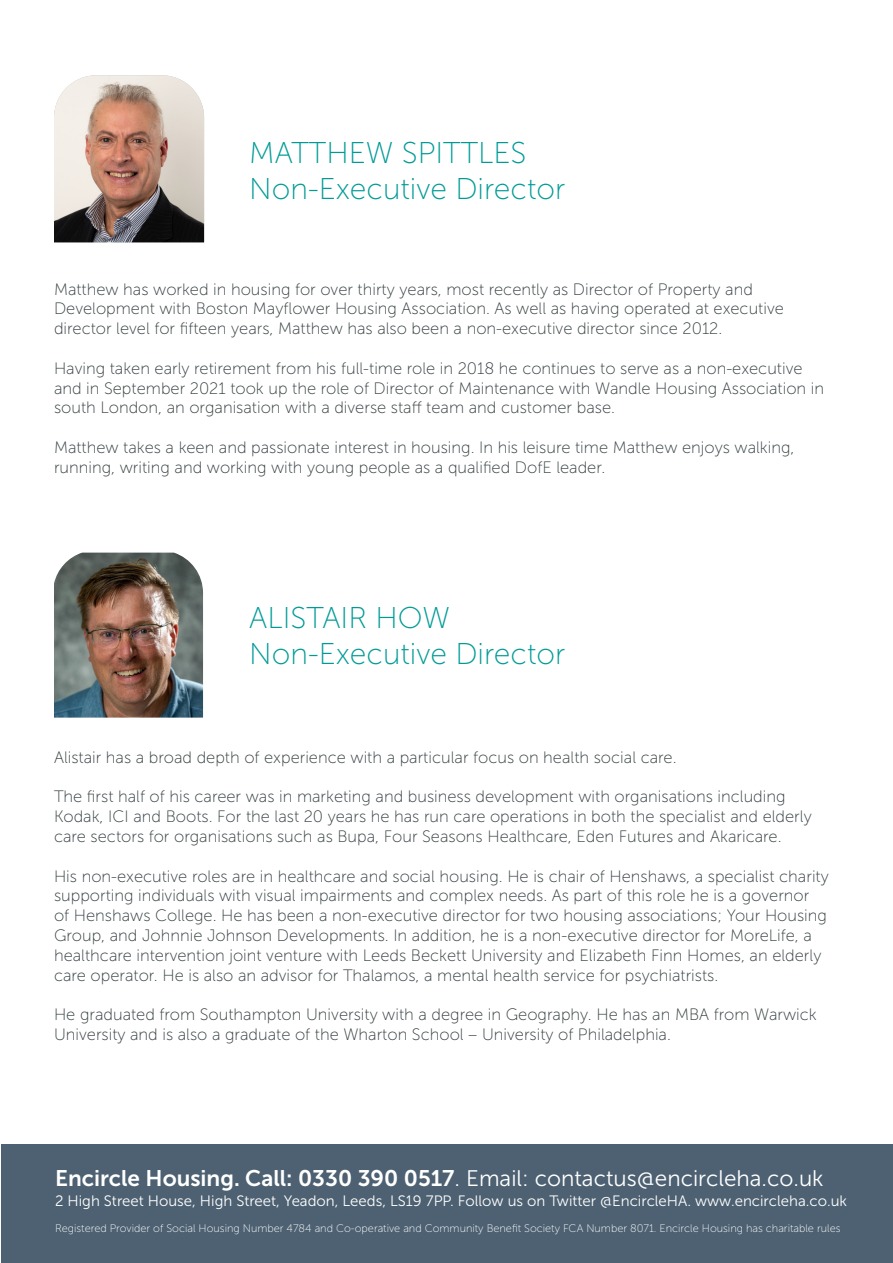
<style>
.page{position:relative;width:893px;height:1263px;background:#fff}
.page>*{position:absolute;margin:0;border:0;box-sizing:border-box;transform-origin:0 0}
.t1{font:30px "Museo Sans 100";color:#009b97}
.t2{font:22.5px "Museo Sans 300";color:#fff}
.t3{font:16.5px/19.8px "Museo Sans 100";color:#313b3e}
.t4{font:15px "Museo Sans 300";color:#fff}
.t5{font:10.95px "Museo Sans 100";color:#fff}
.s1{font-family:"Museo Sans 700"}
</style>
<div class="page">
<div style="left:1px;top:1145px;width:892px;height:118px;background:#4d6172"></div>
<img style="left:54px;top:553px;width:149px;height:165px">
<img style="left:54px;top:75px;width:150px;height:167px">
<p class="t1" style="left:249px;top:137px;width:279px">MATTHEW SPITTLES</p>
<p class="t1" style="left:249px;top:173px;width:317px">Non-Executive Director</p>
<p class="t3" style="left:54px;top:279px;width:700px">Matthew has worked in housing for over thirty years, most recently as Director of Property and</p>
<p class="t3" style="left:54px;top:299px;width:731px">Development with Boston Mayflower Housing Association. As well as having operated at executive</p>
<p class="t3" style="left:54px;top:319px;width:670px">director level for fifteen years, Matthew has also been a non-executive director since 2012.</p>
<p class="t3" style="left:54px;top:358px;width:772px">Having taken early retirement from his full-time role in 2018 he continues to serve as a non-executive and in September 2021 took up the role of Director of Maintenance with Wandle Housing Association in south London, an organisation with a diverse staff team and customer base.</p>
<p class="t3" style="left:54px;top:438px;width:742px">Matthew takes a keen and passionate interest in housing. In his leisure time Matthew enjoys walking,</p>
<p class="t3" style="left:54px;top:457px;width:553px">running, writing and working with young people as a qualified DofE leader.</p>
<p class="t1" style="left:249px;top:601px;width:202px">ALISTAIR HOW</p>
<p class="t1" style="left:249px;top:637px;width:317px">Non-Executive Director</p>
<p class="t3" style="left:54px;top:747px;width:624px">Alistair has a broad depth of experience with a particular focus on health social care.</p>
<p class="t3" style="left:54px;top:787px;width:733px">The first half of his career was in marketing and business development with organisations including</p>
<p class="t3" style="left:54px;top:807px;width:759px">Kodak, ICI and Boots. For the last 20 years he has run care operations in both the specialist and elderly care sectors for organisations such as Bupa, Four Seasons Healthcare, Eden Futures and Akaricare.</p>
<p class="t3" style="left:54px;top:866px;width:776px">His non-executive roles are in healthcare and social housing. He is chair of Henshaws, a specialist charity supporting individuals with visual impairments and complex needs. As part of this role he is a governor<br>of Henshaws College. He has been a non-executive director for two housing associations; Your Housing Group, and Johnnie Johnson Developments. In addition, he is a non-executive director for MoreLife, a healthcare intervention joint venture with Leeds Beckett University and Elizabeth Finn Homes, an elderly care operator. He is also an advisor for Thalamos, a mental health service for psychiatrists.</p>
<p class="t3" style="left:54px;top:1005px;width:764px">He graduated from Southampton University with a degree in Geography. He has an MBA from Warwick<br>University and is also a graduate of the Wharton School – University of Philadelphia.</p>
<p class="t2" style="left:55px;top:1166px;width:770px"><span class="s1">Encircle Housing. Call: 0330 390 0517</span>. Email: contactus@encircleha.co.uk</p>
<p class="t4" style="left:55px;top:1192px;width:793px">2 High Street House, High Street, Yeadon, Leeds, LS19 7PP. Follow us on Twitter @EncircleHA. www.encircleha.co.uk</p>
<p class="t5" style="left:55px;top:1222px;width:787px">Registered Provider of Social Housing Number 4784 and Co-operative and Community Benefit Society FCA Number 8071. Encircle Housing has charitable rules</p>
</div>
